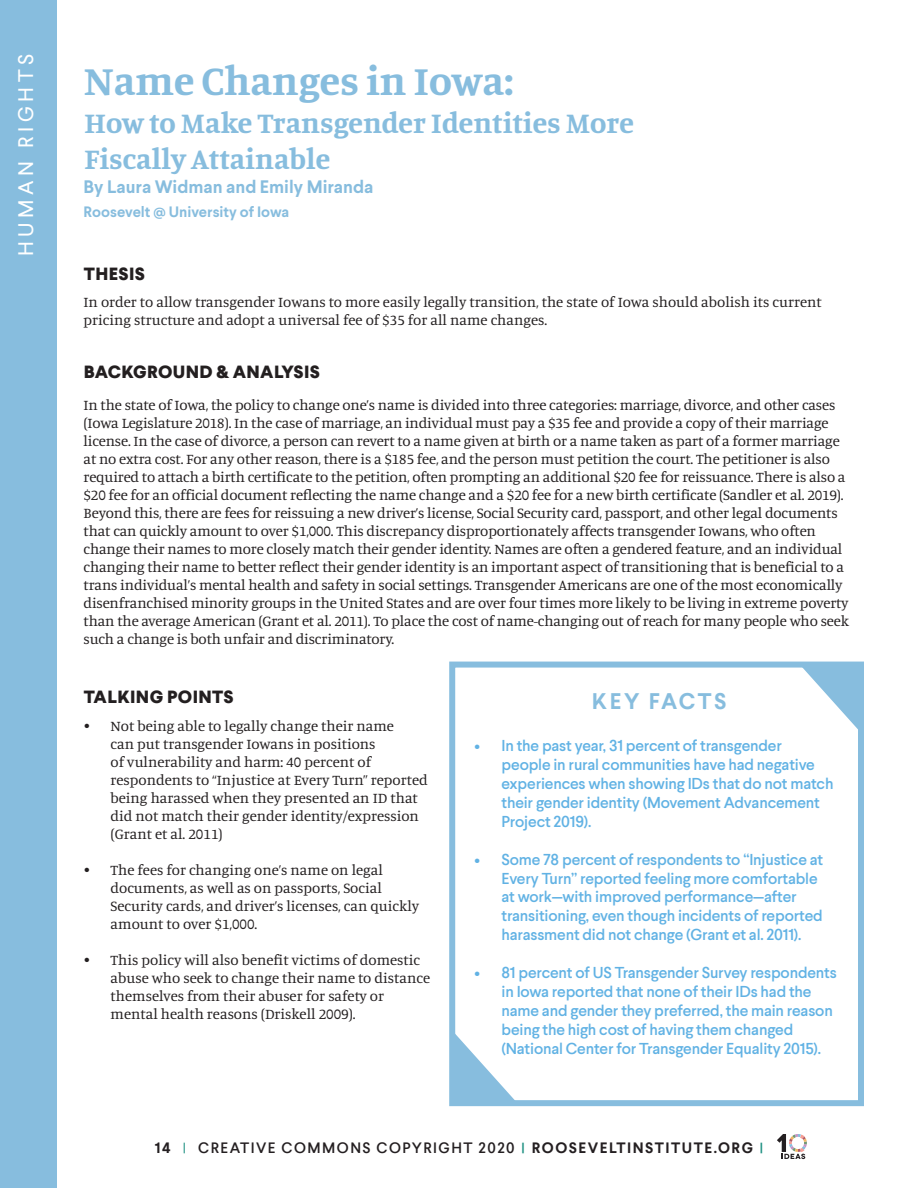
<style>
.page{position:relative;width:918px;height:1188px;background:#fff}
.page>*{position:absolute;margin:0;border:0;box-sizing:border-box;transform-origin:0 0}
.t1{font:42px "Manuale";color:#87bdde}
.t2{font:30px "Manuale";color:#87bdde}
.t3{font:700 22.5px "Larsseit";letter-spacing:.115em;color:#87bdde}
.t4{font:21px "Larsseit";letter-spacing:.22em;color:#fff}
.t5{font:800 18px "Larsseit";letter-spacing:.02em;color:#231f20}
.t6{font:700 18px "Larsseit";color:#87bdde}
.t7{font:500 15.75px/18.9px "Larsseit";letter-spacing:-.01em;color:#61b2e4}
.Body_Copy{font:15px/18px "Manuale";letter-spacing:-.01em;color:#231f20}
.t8{font:500 15px "Larsseit";letter-spacing:.1em;color:#241f21}
.t9{font:700 15px "Larsseit";color:#87bdde}
.s1{font-weight:700}
.s2{font-family:"Proxima Nova";font-weight:600;color:#1f9182}
.s3{font-family:"Proxima Nova Extrabld";font-weight:400;color:#1f9182}
</style>
<div class="page">
<svg style="left:777px;top:1134px;width:30px;height:25px"></svg>
<svg style="left:456px;top:1035px;width:58px;height:64px"></svg>
<svg style="left:804px;top:669px;width:53px;height:59px"></svg>
<div style="left:449px;top:662px;width:415px;height:444px;border:6px solid #87bdde"></div>
<div style="left:0;top:0;width:56px;height:1188px;background:#87bdde"></div>
<p class="t4" style="left:12px;top:256px;width:204px;rotate:-90deg">HUMAN RIGHTS</p>
<p class="t1" style="left:84px;top:54px;width:432px">Name Changes in Iowa:</p>
<p class="t2" style="left:84px;top:103px;width:551px">How to Make Transgender Identities More</p>
<p class="t2" style="left:84px;top:139px;width:248px">Fiscally Attainable</p>
<p class="t6" style="left:84px;top:175px;width:291px">By Laura Widman and Emily Miranda</p>
<p class="t9" style="left:84px;top:202px;width:207px">Roosevelt @ University of Iowa</p>
<p class="t5" style="left:84px;top:261px;width:63px">THESIS</p>
<p class="Body_Copy" style="left:84px;top:292px;width:740px">In order to allow transgender Iowans to more easily legally transition, the state of Iowa should abolish its current pricing structure and adopt a universal fee of $35 for all name changes.</p>
<p class="t5" style="left:84px;top:360px;width:238px">BACKGROUND &amp; ANALYSIS</p>
<p class="Body_Copy" style="left:84px;top:395px;width:767px">In the state of Iowa, the policy to change one’s name is divided into three categories: marriage, divorce, and other cases (Iowa Legislature 2018). In the case of marriage, an individual must pay a $35 fee and provide a copy of their marriage license. In the case of divorce, a person can revert to a name given at birth or a name taken as part of a former marriage at no extra cost. For any other reason, there is a $185 fee, and the person must petition the court. The petitioner is also required to attach a birth certificate to the petition, often prompting an additional $20 fee for reissuance. There is also a $20 fee for an official document reflecting the name change and a $20 fee for a new birth certificate (Sandler et al. 2019).<br>Beyond this, there are fees for reissuing a new driver’s license, Social Security card, passport, and other legal documents that can quickly amount to over $1,000. This discrepancy disproportionately affects transgender Iowans, who often change their names to more closely match their gender identity. Names are often a gendered feature, and an individual changing their name to better reflect their gender identity is an important aspect of transitioning that is beneficial to a trans individual’s mental health and safety in social settings. Transgender Americans are one of the most economically disenfranchised minority groups in the United States and are over four times more likely to be living in extreme poverty than the average American (Grant et al. 2011). To place the cost of name-changing out of reach for many people who seek such a change is both unfair and discriminatory.</p>
<p class="t5" style="left:84px;top:685px;width:151px">TALKING POINTS</p>
<p class="Body_Copy" style="left:111px;top:717px;width:319px;text-indent:-27px">• Not being able to legally change their name<br>can put transgender Iowans in positions<br>of vulnerability and harm: 40 percent of respondents to “Injustice at Every Turn” reported being harassed when they presented an ID that did not match their gender identity/expression (Grant et al. 2011)</p>
<p class="Body_Copy" style="left:111px;top:861px;width:310px;text-indent:-27px">• The fees for changing one’s name on legal documents, as well as on passports, Social Security cards, and driver’s licenses, can quickly amount to over $1,000.</p>
<p class="Body_Copy" style="left:111px;top:951px;width:321px;text-indent:-27px">• This policy will also benefit victims of domestic abuse who seek to change their name to distance themselves from their abuser for safety or mental health reasons (Driskell 2009).</p>
<p class="t3" style="left:592px;top:687px;width:136px">KEY FACTS</p>
<p class="t7" style="left:502px;top:736px;width:333px;text-indent:-27px">• In the past year, 31 percent of transgender people in rural communities have had negative experiences when showing IDs that do not match their gender identity (Movement Advancement Project 2019).</p>
<p class="t7" style="left:502px;top:850px;width:323px;text-indent:-27px">• Some 78 percent of respondents to “Injustice at Every Turn” reported feeling more comfortable at work—with improved performance—after transitioning, even though incidents of reported harassment did not change (Grant et al. 2011).</p>
<p class="t7" style="left:502px;top:963px;width:337px;text-indent:-27px">• 81 percent of US Transgender Survey respondents in Iowa reported that none of their IDs had the name and gender they preferred, the main reason being the high cost of having them changed (National Center for Transgender Equality 2015).</p>
<p class="t8" style="left:155px;top:1137px;width:610px"><span class="s1">14</span> <span class="s2">|</span> CREATIVE COMMONS COPYRIGHT 2020 <span class="s3">|</span> <span class="s1">ROOSEVELTINSTITUTE.ORG</span> <span class="s3">|</span></p>
</div>
